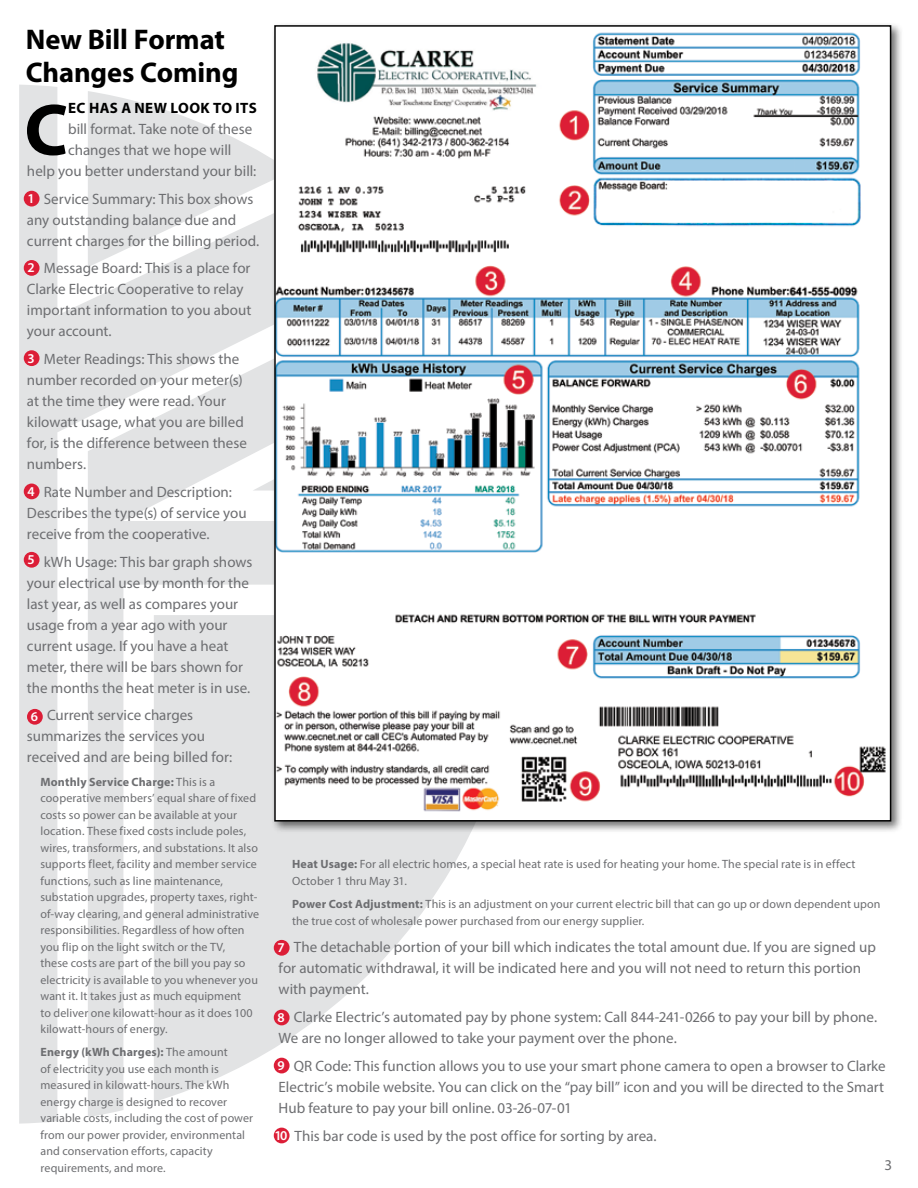
<style>
.page{position:relative;width:918px;height:1188px;background:#fff}
.page>*{position:absolute;margin:0;border:0;box-sizing:border-box;transform-origin:0 0}
.t1{font:700 73.5px "Myriad Pro";color:#000}
.t2{font:700 28.5px/33px "Myriad Pro";letter-spacing:-.005em;color:#000}
.t3{font:15px/21px "Myriad Pro";color:#6d6e71}
.t4{font:700 15px "Myriad Pro";letter-spacing:.025em;color:#000}
.t5{font:600 13.5px "Myriad Pro";color:#fff}
.t6{font:12px/16.5px "Myriad Pro";letter-spacing:.01em;color:#6d6e71}
.s1{font-weight:700}
</style>
<div class="page">
<svg style="left:19px;top:85px;width:252px;height:1039px;fill:#e2e3e4"></svg>
<svg style="left:88px;top:91px;width:183px;height:176px"></svg>
<svg style="left:88px;top:288px;width:382px;height:829px;fill:#e2e3e4"></svg>
<div style="left:271px;top:22px;width:632px;height:812px;background:#000;opacity:.55"></div>
<img style="left:277px;top:28px;width:611px;height:791px">
<div style="left:24px;top:191px;width:16px;height:16px;background:#dc1e37;border-radius:50%"></div>
<div style="left:24px;top:260px;width:16px;height:16px;background:#dc1e37;border-radius:50%"></div>
<div style="left:24px;top:350px;width:16px;height:16px;background:#dc1e37;border-radius:50%"></div>
<div style="left:24px;top:484px;width:16px;height:15px;background:#dc1e37;border-radius:50%"></div>
<div style="left:24px;top:552px;width:16px;height:16px;background:#dc1e37;border-radius:50%"></div>
<div style="left:27px;top:709px;width:16px;height:16px;background:#dc1e37;border-radius:50%"></div>
<div style="left:274px;top:940px;width:16px;height:16px;background:#dc1e37;border-radius:50%"></div>
<div style="left:274px;top:1010px;width:16px;height:15px;background:#dc1e37;border-radius:50%"></div>
<div style="left:274px;top:1058px;width:16px;height:15px;background:#dc1e37;border-radius:50%"></div>
<div style="left:274px;top:1128px;width:16px;height:15px;background:#dc1e37;border-radius:50%"></div>
<h2 class="t2" style="left:26px;top:22px;width:214px">New Bill Format<br>Changes Coming</h2>
<h1 class="t1" style="left:24px;top:82px;width:45px">C</h1>
<p class="t4" style="left:68px;top:98px;width:190px">EC HAS A NEW LOOK TO ITS</p>
<p class="t3" style="left:68px;top:118px;width:186px">bill format. Take note of these</p>
<p class="t3" style="left:68px;top:139px;width:165px">changes that we hope will</p>
<p class="t3" style="left:27px;top:160px;width:231px">help you better understand your bill:</p>
<p class="t3" style="left:27px;top:188px;width:234px;text-indent:17px">Service Summary: This box shows any outstanding balance due and current charges for the billing period.</p>
<p class="t3" style="left:27px;top:258px;width:226px;text-indent:17px">Message Board: This is a place for<br>Clarke Electric Cooperative to relay important information to you about your account.</p>
<p class="t3" style="left:27px;top:348px;width:222px;text-indent:17px">Meter Readings: This shows the number recorded on your meter(s) at the time they were read. Your kilowatt usage, what you are billed for, is the difference between these numbers.</p>
<p class="t3" style="left:27px;top:481px;width:221px;text-indent:17px">Rate Number and Description:<br>Describes the type(s) of service you receive from the cooperative.</p>
<p class="t3" style="left:27px;top:551px;width:227px;text-indent:17px">kWh Usage: This bar graph shows your electrical use by month for the last year, as well as compares your usage from a year ago with your current usage. If you have a heat meter, there will be bars shown for the months the heat meter is in use.</p>
<p class="t3" style="left:27px;top:705px;width:207px;text-indent:20px">Current service charges summarizes the services you received and are being billed for:</p>
<p class="t6" style="left:40px;top:773px;width:220px"><span class="s1">Monthly Service Charge:</span> This is a cooperative members’ equal share of fixed costs so power can be available at your location. These fixed costs include poles, wires, transformers, and substations. It also supports fleet, facility and member service functions, such as line maintenance, substation upgrades, property taxes, right&shy;of-way clearing, and general administrative responsibilities. Regardless of how often you flip on the light switch or the TV,<br>these costs are part of the bill you pay so electricity is available to you whenever you want it. It takes just as much equipment<br>to deliver one kilowatt-hour as it does 100 kilowatt-hours of energy.</p>
<p class="t6" style="left:40px;top:1044px;width:214px"><span class="s1">Energy (kWh Charges):</span> The amount<br>of electricity you use each month is measured in kilowatt-hours. The kWh energy charge is designed to recover variable costs, including the cost of power from our power provider, environmental and conservation efforts, capacity requirements, and more.</p>
<p class="t5" style="left:28px;top:190px;width:9px">1</p>
<p class="t5" style="left:28px;top:259px;width:9px">2</p>
<p class="t5" style="left:28px;top:349px;width:9px">3</p>
<p class="t5" style="left:28px;top:483px;width:9px">4</p>
<p class="t5" style="left:28px;top:551px;width:9px">5</p>
<p class="t5" style="left:31px;top:708px;width:9px">6</p>
<p class="t6" style="left:292px;top:856px;width:565px"><span class="s1">Heat Usage:</span> For all electric homes, a special heat rate is used for heating your home. The special rate is in effect<br>October 1 thru May 31.</p>
<p class="t6" style="left:292px;top:896px;width:590px"><span class="s1">Power Cost Adjustment:</span> This is an adjustment on your current electric bill that can go up or down dependent upon the true cost of wholesale power purchased from our energy supplier.</p>
<p class="t3" style="left:279px;top:937px;width:599px;text-indent:15px">The detachable portion of your bill which indicates the total amount due. If you are signed up for automatic withdrawal, it will be indicated here and you will not need to return this portion with payment.</p>
<p class="t3" style="left:279px;top:1006px;width:600px;text-indent:15px">Clarke Electric’s automated pay by phone system: Call 844-241-0266 to pay your bill by phone.<br>We are no longer allowed to take your payment over the phone.</p>
<p class="t3" style="left:279px;top:1055px;width:609px;text-align:justify;text-indent:15px">QR Code: This function allows you to use your smart phone camera to open a browser to Clarke Electric’s mobile website. You can click on the “pay bill” icon and you will be directed to the Smart Hub feature to pay your bill online. 03-26-07-01</p>
<p class="t3" style="left:295px;top:1125px;width:364px">This bar code is used by the post office for sorting by area.</p>
<p class="t5" style="left:278px;top:939px;width:9px">7</p>
<p class="t5" style="left:278px;top:1009px;width:9px">8</p>
<p class="t5" style="left:278px;top:1057px;width:9px">9</p>
<p class="t5" style="left:275px;top:1127px;width:14px">10</p>
<p class="t3" style="left:884px;top:1155px;width:9px">3</p>
</div>
